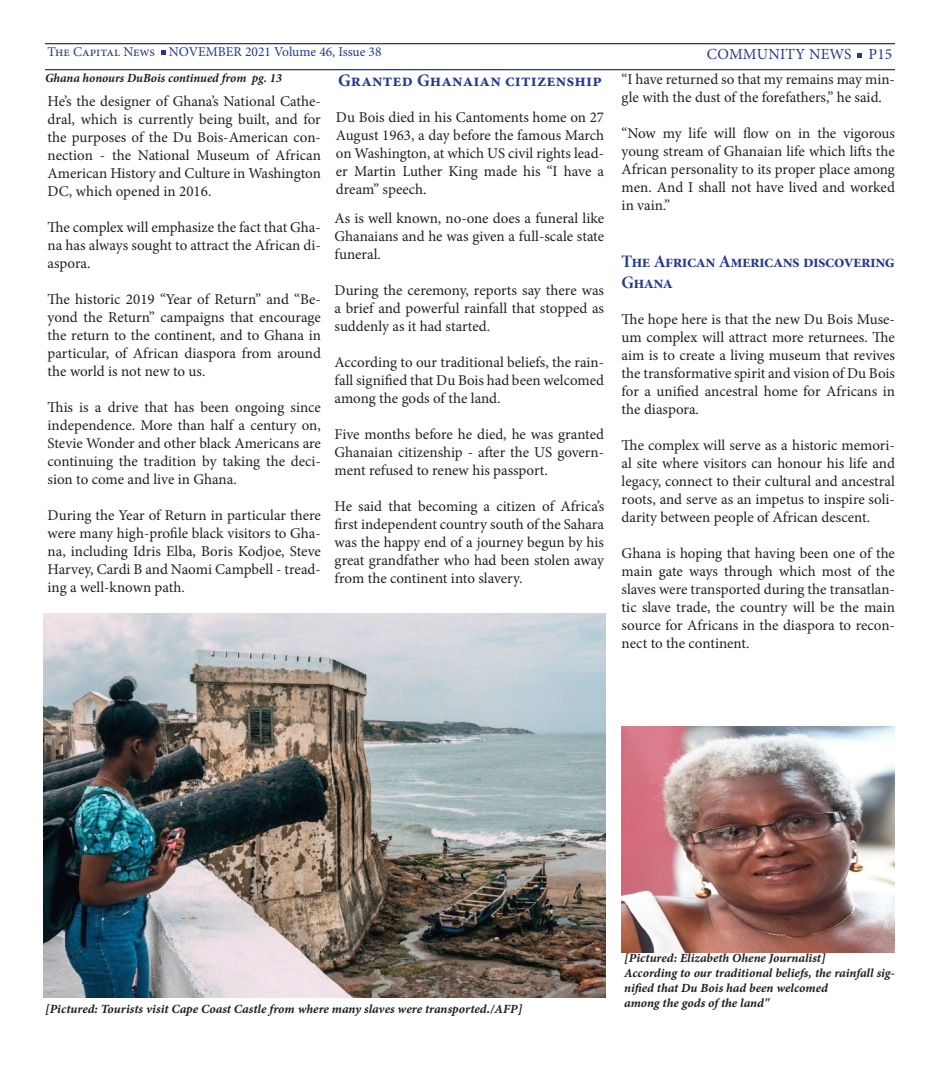
<style>
.page{position:relative;width:940px;height:1076px;background:#fff}
.page>*{position:absolute;margin:0;border:0;box-sizing:border-box;transform-origin:0 0}
.t1{font:17.5px/21px "Minion Pro Bold Subh";letter-spacing:-.03em;color:#263893}
.t2{font:700 17.5px "Minion Pro";letter-spacing:.01em;color:#263893}
.t3{font:15.5px "Minion Pro";letter-spacing:.01em;color:#263893}
.t4{font:15px/18px "Minion Pro";color:#231f20;text-align:justify}
.t5{font:13.5px "Minion Pro";color:#263893}
.t6{font:12.5px/15px "Minion Pro Bold It Capt";color:#231f20}
.t7{font:italic 700 12.5px "Minion Pro";letter-spacing:-.005em;color:#231f20}
</style>
<div class="page">
<hr style="left:45px;top:43px;width:850px;height:1px;background:#263893">
<hr style="left:45px;top:69px;width:850px;height:1px;background:#263893">
<svg style="left:161px;top:50px;width:5px;height:5px"></svg>
<svg style="left:857px;top:53px;width:5px;height:5px"></svg>
<img style="left:621px;top:726px;width:274px;height:227px">
<img style="left:44px;top:613px;width:561px;height:385px">
<p class="t5" style="left:48px;top:43px;width:335px">The Capital News NOVEMBER 2021 Volume 46, Issue 38</p>
<p class="t3" style="left:707px;top:44px;width:187px">COMMUNITY NEWS P15</p>
<p class="t7" style="left:45px;top:70px;width:239px">Ghana honours DuBois continued from pg. 13</p>
<p class="t4" style="left:621px;top:71px;width:275px">“I have returned so that my remains may min&shy;gle with the dust of the forefathers,” he said.</p>
<p class="t4" style="left:621px;top:125px;width:275px">“Now my life will flow on in the vigorous young stream of Ghanaian life which lifts the African personality to its proper place among men. And I shall not have lived and worked in vain.”</p>
<p class="t2" style="left:338px;top:68px;width:265px">Granted Ghanaian citizenship</p>
<p class="t4" style="left:336px;top:108px;width:270px">Du Bois died in his Cantoments home on 27<br>August 1963, a day before the famous March on Washington, at which US civil rights lead&shy;er Martin Luther King made his “I have a dream” speech.</p>
<p class="t4" style="left:48px;top:93px;width:275px">He’s the designer of Ghana’s National Cathe&shy;dral, which is currently being built, and for the purposes of the Du Bois-American con&shy;nection - the National Museum of African American History and Culture in Washington DC, which opened in 2016.</p>
<p class="t4" style="left:48px;top:219px;width:275px">The complex will emphasize the fact that Gha&shy;na has always sought to attract the African di&shy;aspora.</p>
<p class="t4" style="left:48px;top:291px;width:275px">The historic 2019 “Year of Return” and “Be&shy;yond the Return” campaigns that encourage the return to the continent, and to Ghana in particular, of African diaspora from around the world is not new to us.</p>
<p class="t4" style="left:48px;top:399px;width:275px">This is a drive that has been ongoing since independence. More than half a century on, Stevie Wonder and other black Americans are continuing the tradition by taking the deci&shy;sion to come and live in Ghana.</p>
<p class="t4" style="left:48px;top:507px;width:275px">During the Year of Return in particular there were many high-profile black visitors to Gha&shy;na, including Idris Elba, Boris Kodjoe, Steve Harvey, Cardi B and Naomi Campbell - tread&shy;ing a well-known path.</p>
<p class="t4" style="left:334px;top:209px;width:271px">As is well known, no-one does a funeral like Ghanaians and he was given a full-scale state funeral.</p>
<p class="t4" style="left:334px;top:281px;width:271px">During the ceremony, reports say there was a brief and powerful rainfall that stopped as suddenly as it had started.</p>
<p class="t4" style="left:334px;top:353px;width:271px">According to our traditional beliefs, the rain&shy;fall signified that Du Bois had been welcomed among the gods of the land.</p>
<p class="t4" style="left:334px;top:425px;width:271px">Five months before he died, he was granted Ghanaian citizenship - after the US govern&shy;ment refused to renew his passport.</p>
<p class="t4" style="left:334px;top:497px;width:271px">He said that becoming a citizen of Africa’s first independent country south of the Sahara was the happy end of a journey begun by his great grandfather who had been stolen away from the continent into slavery.</p>
<p class="t1" style="left:621px;top:251px;width:275px">The African Americans discovering<br>Ghana</p>
<p class="t4" style="left:621px;top:311px;width:275px">The hope here is that the new Du Bois Muse&shy;um complex will attract more returnees. The aim is to create a living museum that revives the transformative spirit and vision of Du Bois for a unified ancestral home for Africans in the diaspora.</p>
<p class="t4" style="left:621px;top:437px;width:275px">The complex will serve as a historic memori&shy;al site where visitors can honour his life and legacy, connect to their cultural and ancestral roots, and serve as an impetus to inspire soli&shy;darity between people of African descent.</p>
<p class="t4" style="left:621px;top:545px;width:275px">Ghana is hoping that having been one of the main gate ways through which most of the slaves were transported during the transatlan&shy;tic slave trade, the country will be the main source for Africans in the diaspora to recon&shy;nect to the continent.</p>
<p class="t6" style="left:45px;top:1002px;width:479px">[Pictured: Tourists visit Cape Coast Castle from where many slaves were transported./AFP]</p>
<p class="t6" style="left:624px;top:950px;width:203px">[Pictured: Elizabeth Ohene Journalist]</p>
<p class="t6" style="left:624px;top:965px;width:272px">According to our traditional beliefs, the rainfall sig&shy;nified that Du Bois had been welcomed</p>
<p class="t6" style="left:624px;top:995px;width:147px">among the gods of the land"</p>
</div>
